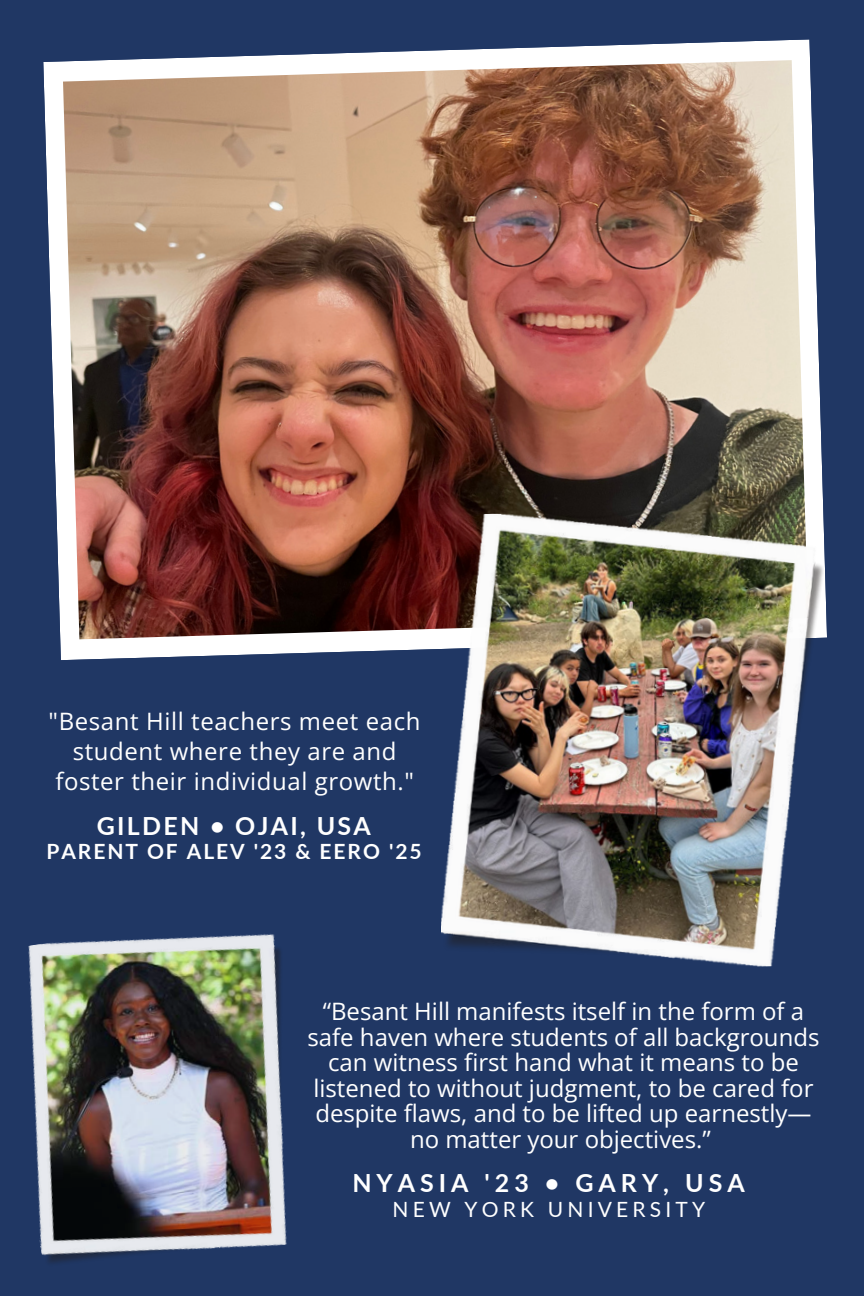
<style>
.page{position:relative;width:864px;height:1296px;background:#203764}
.page>*{position:absolute;margin:0;border:0;box-sizing:border-box;transform-origin:0 0}
.t1{font:700 25px "Lato";letter-spacing:.2em;color:#fff}
.t2{font:700 25px "Lato";letter-spacing:.09em;color:#fff}
.t3{font:24px/25.6px "Open Sans";color:#fff;text-align:center}
.t4{font:24px/29.8px "Open Sans";letter-spacing:.025em;color:#fff;text-align:center}
.t5{font:700 21px "Lato";letter-spacing:.095em;color:#fff}
.t6{font:21px "Lato";letter-spacing:.2em;color:#fff}
</style>
<div class="page">
<svg style="left:43px;top:39px;width:780px;height:621px;fill:#fff"></svg>
<img style="left:63px;top:60px;width:745px;height:579px">
<img style="left:28px;top:934px;width:259px;height:329px">
<img style="left:431px;top:506px;width:396px;height:461px">
<p class="t4" style="left:49px;top:706px;width:373px">"Besant Hill teachers meet each student where they are and foster their individual growth."</p>
<p class="t2" style="left:97px;top:810px;width:276px">GILDEN • OJAI, USA</p>
<p class="t5" style="left:46px;top:838px;width:377px">PARENT OF ALEV '23 &amp; EERO '25</p>
<p class="t3" style="left:308px;top:998px;width:513px">“Besant Hill manifests itself in the form of a safe haven where students of all backgrounds can witness first hand what it means to be listened to without judgment, to be cared for despite flaws, and to be lifted up earnestly— no matter your objectives.”</p>
<p class="t1" style="left:352px;top:1167px;width:394px">NYASIA '23 • GARY, USA</p>
<p class="t6" style="left:393px;top:1197px;width:314px">NEW YORK UNIVERSITY</p>
</div>
